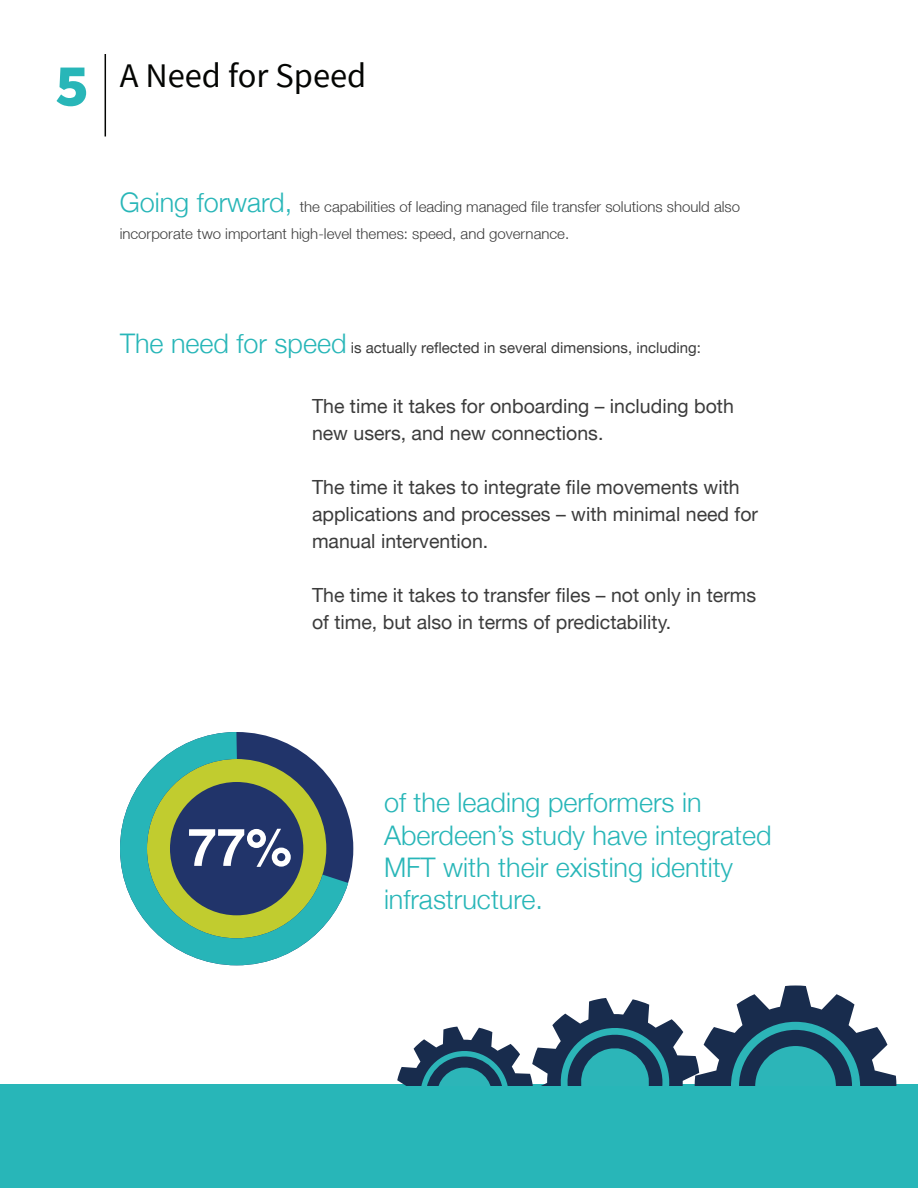
<style>
.page{position:relative;width:918px;height:1188px;background:#fff}
.page>*{position:absolute;margin:0;border:0;box-sizing:border-box;transform-origin:0 0}
.t1{font:700 52.5px "Helvetica";color:#fff}
.t2{font:34.5px "Source Sans Pro";color:#040503}
.t3{font:300 27px/32.4px "Helvetica Neue";color:#28b6b8}
.t4{font:19.5px/27px "Helvetica Neue LT";color:#3c3c3c}
.t5{font:300 15px/27px "Helvetica Neue LT";color:#3c3c3c}
.t6{font:15px "Helvetica Neue LT";color:#3c3c3c}
.s1{font-family:"Source Code Pro";font-weight:900;font-size:60px;color:#28b6b8}
.s2{font-family:"Helvetica Neue";font-size:27px;color:#28b6b8}
.s3{font-family:"Helvetica Neue";font-weight:300;font-size:27px;color:#28b6b8}
</style>
<div class="page">
<div style="left:0;top:1084px;width:918px;height:104px;background:#28b6b8"></div>
<svg style="left:397px;top:986px;width:499px;height:99px"></svg>
<hr style="left:105px;top:54px;width:1px;height:82px;background:#040503">
<svg style="left:120px;top:732px;width:234px;height:234px"></svg>
<div style="left:170px;top:782px;width:133px;height:133px;background:#21346a;border-radius:50%"></div>
<h2 class="t2" style="left:54px;top:54px;width:314px"><span class="s1">5</span> A Need for Speed</h2>
<p class="t5" style="left:120px;top:193px;width:622px"><span class="s2">Going forward,</span> the capabilities of leading managed file transfer solutions should also incorporate two important high-level themes: speed, and governance.</p>
<p class="t6" style="left:120px;top:339px;width:583px"><span class="s3">The need for speed</span> is actually reflected in several dimensions, including:</p>
<p class="t4" style="left:312px;top:392px;width:423px">The time it takes for onboarding – including both new users, and new connections.</p>
<p class="t4" style="left:312px;top:473px;width:448px">The time it takes to integrate file movements with applications and processes – with minimal need for manual intervention.</p>
<p class="t4" style="left:312px;top:581px;width:446px">The time it takes to transfer files – not only in terms of time, but also in terms of predictability.</p>
<h1 class="t1" style="left:188px;top:805px;width:106px">77%</h1>
<h3 class="t3" style="left:384px;top:784px;width:389px">of the leading performers in<br>Aberdeen’s study have integrated<br>MFT with their existing identity infrastructure.</h3>
</div>
